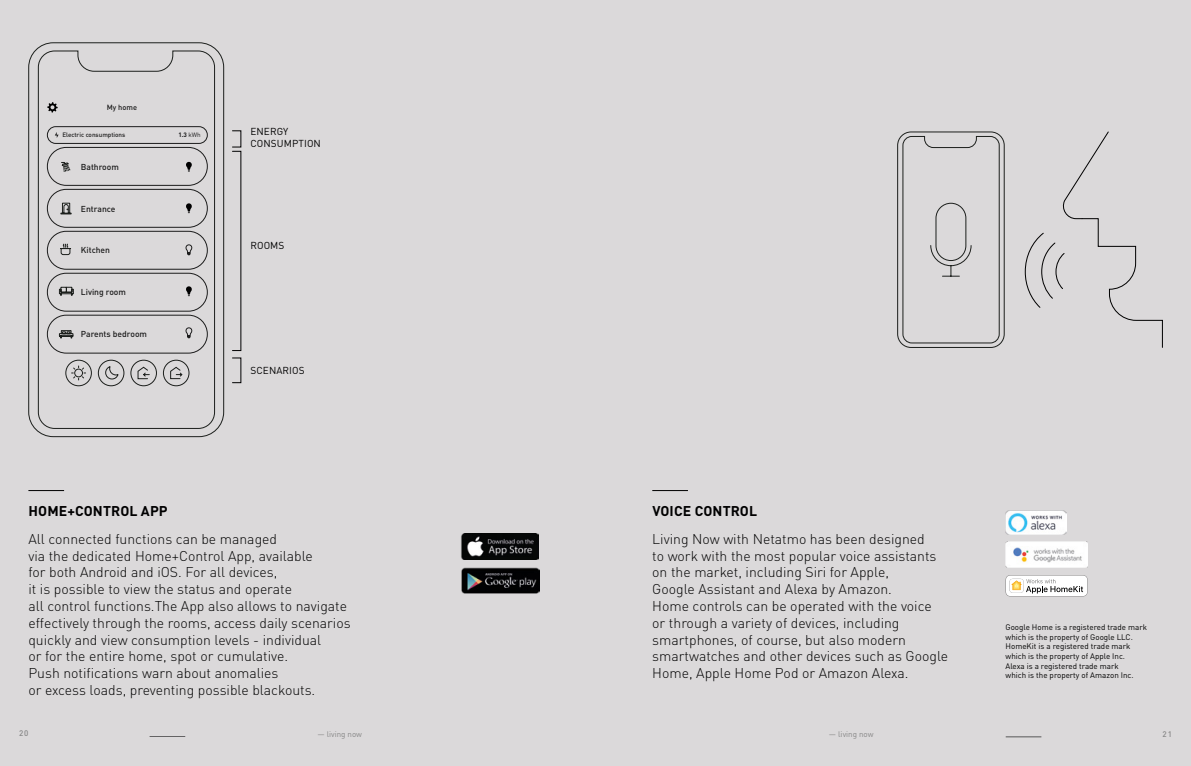
<style>
.page{position:relative;width:1191px;height:766px;background:#fff}
.page>*{position:absolute;margin:0;border:0;box-sizing:border-box;transform-origin:0 0}
.t1{font:300 14px/16.8px "DIN Pro";color:#000}
.t2{font:700 14px "DIN Pro";letter-spacing:.01em;color:#000}
.t3{font:10px/12px "DIN Pro";letter-spacing:.01em;color:#000}
.t4{font:500 8.5px "DIN Pro";color:#1c1c1c}
.t5{font:8px/9.6px "DIN Pro";color:#000}
.t6{font:8px "DIN Pro";color:#878787}
.t7{font:500 8px "DIN Pro";color:#878787}
.t8{font:500 7.5px "DIN Pro";color:#1c1c1c}
.t9{font:500 6.3px "DIN Pro";color:#1c1c1c}
.t10{font:700 6.3px "DIN Pro";color:#1c1c1c}
.s1{font-weight:400}
</style>
<div class="page">
<div style="left:0;top:0;width:1191px;height:765px;background:#dbd9da"></div>
<hr style="left:28px;top:490px;width:36px;height:1px;background:#000">
<hr style="left:652px;top:490px;width:36px;height:1px;background:#000">
<img style="left:461px;top:533px;width:77px;height:27px">
<img style="left:461px;top:567px;width:78px;height:26px">
<img style="left:1005px;top:541px;width:83px;height:26px">
<svg style="left:1005px;top:575px;width:82px;height:21px;background:#e4e2dd"></svg>
<svg style="left:1024px;top:131px;width:138px;height:216px"></svg>
<div style="left:897px;top:132px;width:107px;height:215px;border:1px solid #1c1f1c;border-radius:13px"></div>
<svg style="left:902px;top:136px;width:97px;height:207px"></svg>
<div style="left:28px;top:43px;width:196px;height:394px;border:1px solid #1c1f1c;border-radius:25px"></div>
<svg style="left:38px;top:50px;width:177px;height:379px"></svg>
<svg style="left:47px;top:102px;width:11px;height:10px"></svg>
<svg style="left:47px;top:126px;width:160px;height:227px"></svg>
<svg style="left:66px;top:360px;width:123px;height:26px"></svg>
<img style="left:1005px;top:510px;width:62px;height:25px">
<hr style="left:150px;top:736px;width:35px;height:1px;background:#000">
<hr style="left:1005px;top:736px;width:36px;height:1px;background:#000">
<p class="t8" style="left:107px;top:102px;width:32px">My home</p>
<p class="t9" style="left:62px;top:130px;width:64px">Electric consumptions</p>
<p class="t4" style="left:81px;top:161px;width:40px">Bathroom</p>
<p class="t4" style="left:81px;top:203px;width:36px">Entrance</p>
<p class="t4" style="left:81px;top:244px;width:31px">Kitchen</p>
<p class="t4" style="left:81px;top:286px;width:47px">Living room</p>
<p class="t4" style="left:81px;top:328px;width:68px">Parents bedroom</p>
<p class="t10" style="left:178px;top:129px;width:24px">1.3 <span class="s1">kWh</span></p>
<p class="t3" style="left:250px;top:124px;width:72px">ENERGY<br>CONSUMPTION</p>
<p class="t3" style="left:250px;top:239px;width:36px">ROOMS</p>
<p class="t3" style="left:250px;top:364px;width:56px">SCENARIOS</p>
<p class="t2" style="left:28px;top:499px;width:141px">HOME+CONTROL APP</p>
<p class="t2" style="left:652px;top:499px;width:106px">VOICE CONTROL</p>
<p class="t1" style="left:28px;top:529px;width:324px">All connected functions can be managed<br>via the dedicated Home+Control App, available<br>for both Android and iOS. For all devices,<br>it is possible to view the status and operate<br>all control functions.The App also allows to navigate effectively through the rooms, access daily scenarios quickly and view consumption levels - individual<br>or for the entire home, spot or cumulative.<br>Push notifications warn about anomalies<br>or excess loads, preventing possible blackouts.</p>
<p class="t1" style="left:652px;top:529px;width:297px">Living Now with Netatmo has been designed<br>to work with the most popular voice assistants on the market, including Siri for Apple,<br>Google Assistant and Alexa by Amazon.<br>Home controls can be operated with the voice or through a variety of devices, including smartphones, of course, but also modern smartwatches and other devices such as Google Home, Apple Home Pod or Amazon Alexa.</p>
<p class="t5" style="left:1005px;top:622px;width:143px">Google Home is a registered trade mark which is the property of Google LLC.<br>HomeKit is a registered trade mark which is the property of Apple Inc.<br>Alexa is a registered trade mark<br>which is the property of Amazon Inc.</p>
<p class="t7" style="left:19px;top:728px;width:11px">20</p>
<p class="t6" style="left:317px;top:728px;width:46px">— living now</p>
<p class="t6" style="left:829px;top:728px;width:46px">— living now</p>
<p class="t7" style="left:1162px;top:728px;width:11px">21</p>
</div>
